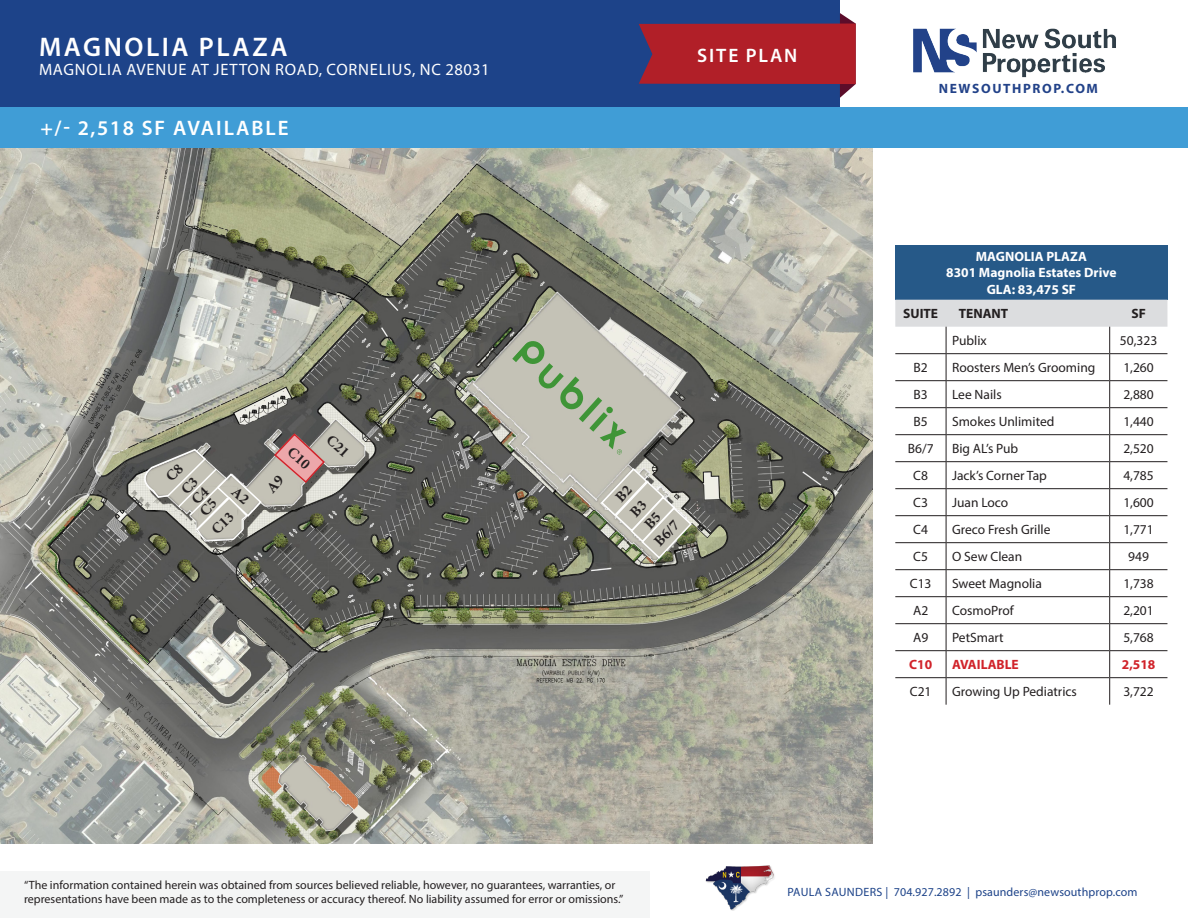
<style>
.page{position:relative;width:1188px;height:918px;background:#fff}
.page>*{position:absolute;margin:0;border:0;box-sizing:border-box;transform-origin:0 0}
.t1{font:600 27px "Myriad Pro";letter-spacing:.095em;color:#fff}
.t2{font:600 21px "Myriad Pro";letter-spacing:.095em;color:#fff}
.t3{font:600 19.5px "Myriad Pro";letter-spacing:.095em;color:#fff}
.t4{font:16.5px "Myriad Pro";letter-spacing:.045em;color:#fff}
.t5{font:700 15px "Minion Pro";color:#231f20}
.t6{font:13.5px "Myriad Pro";color:#231f20}
.t7{font:700 13.5px "Myriad Pro";color:#fff}
.t8{font:700 13.5px "Myriad Pro";color:#d1232a}
.t9{font:700 13.5px "Myriad Pro";letter-spacing:.12em;color:#224289}
.t10{font:700 13.5px "Myriad Pro";color:#231f20}
.t11{font:12px/14.4px "Myriad Pro";color:#231f20}
.t12{font:12px "Myriad Pro";letter-spacing:.01em;color:#1d4389}
</style>
<div class="page">
<img style="left:0;top:148px;width:872px;height:695px">
<svg style="left:512px;top:340px;width:114px;height:115px;background:#b5bda8"></svg>
<div style="left:0;top:0;width:840px;height:107px;background:#1d4389"></div>
<div style="left:0;top:108px;width:1188px;height:40px;background:#409dd6"></div>
<svg style="left:639px;top:13px;width:217px;height:85px"></svg>
<div style="left:0;top:872px;width:650px;height:46px;background:#f4f5f5"></div>
<img style="left:705px;top:865px;width:69px;height:45px">
<img style="left:913px;top:28px;width:203px;height:50px">
<div style="left:895px;top:245px;width:272px;height:55px;background:#265988"></div>
<svg style="left:895px;top:300px;width:272px;height:405px"></svg>
<hr style="left:895px;top:407px;width:51px;height:1px;background:#231f20">
<hr style="left:946px;top:407px;width:164px;height:1px;background:#231f20">
<hr style="left:1110px;top:407px;width:57px;height:1px;background:#231f20">
<hr style="left:895px;top:434px;width:51px;height:1px;background:#231f20">
<hr style="left:946px;top:434px;width:164px;height:1px;background:#231f20">
<hr style="left:1110px;top:434px;width:57px;height:1px;background:#231f20">
<hr style="left:895px;top:461px;width:51px;height:1px;background:#231f20">
<hr style="left:946px;top:461px;width:164px;height:1px;background:#231f20">
<hr style="left:1110px;top:461px;width:57px;height:1px;background:#231f20">
<hr style="left:895px;top:488px;width:51px;height:1px;background:#231f20">
<hr style="left:946px;top:488px;width:164px;height:1px;background:#231f20">
<hr style="left:1110px;top:488px;width:57px;height:1px;background:#231f20">
<hr style="left:895px;top:515px;width:51px;height:1px;background:#231f20">
<hr style="left:946px;top:515px;width:164px;height:1px;background:#231f20">
<hr style="left:1110px;top:515px;width:57px;height:1px;background:#231f20">
<hr style="left:895px;top:542px;width:51px;height:1px;background:#231f20">
<hr style="left:946px;top:542px;width:164px;height:1px;background:#231f20">
<hr style="left:1110px;top:542px;width:57px;height:1px;background:#231f20">
<hr style="left:895px;top:569px;width:51px;height:1px;background:#231f20">
<hr style="left:946px;top:569px;width:164px;height:1px;background:#231f20">
<hr style="left:1110px;top:569px;width:57px;height:1px;background:#231f20">
<hr style="left:895px;top:596px;width:51px;height:1px;background:#231f20">
<hr style="left:946px;top:596px;width:164px;height:1px;background:#231f20">
<hr style="left:1110px;top:596px;width:57px;height:1px;background:#231f20">
<hr style="left:895px;top:623px;width:51px;height:1px;background:#231f20">
<hr style="left:946px;top:623px;width:164px;height:1px;background:#231f20">
<hr style="left:1110px;top:623px;width:57px;height:1px;background:#231f20">
<hr style="left:895px;top:650px;width:51px;height:1px;background:#231f20">
<hr style="left:946px;top:650px;width:164px;height:1px;background:#231f20">
<hr style="left:1110px;top:650px;width:57px;height:1px;background:#231f20">
<hr style="left:895px;top:677px;width:51px;height:1px;background:#231f20">
<hr style="left:946px;top:677px;width:164px;height:1px;background:#231f20">
<hr style="left:1110px;top:677px;width:57px;height:1px;background:#231f20">
<svg style="left:600px;top:467px;width:93px;height:93px;background:#aaaa9f"></svg>
<svg style="left:135px;top:432px;width:215px;height:111px;background:#97928b"></svg>
<p class="t1" style="left:39px;top:29px;width:250px">MAGNOLIA PLAZA</p>
<p class="t4" style="left:39px;top:60px;width:452px">MAGNOLIA AVENUE AT JETTON ROAD, CORNELIUS, NC 28031</p>
<p class="t2" style="left:40px;top:114px;width:250px">+/- 2,518 SF AVAILABLE</p>
<p class="t3" style="left:697px;top:43px;width:102px">SITE PLAN</p>
<p class="t5" style="left:649px;top:537px;width:31px;rotate:-47deg">B6/7</p>
<p class="t9" style="left:939px;top:80px;width:161px">NEWSOUTHPROP.COM</p>
<p class="t7" style="left:976px;top:248px;width:112px">MAGNOLIA PLAZA</p>
<p class="t7" style="left:946px;top:264px;width:172px">8301 Magnolia Estates Drive</p>
<p class="t7" style="left:987px;top:280px;width:91px">GLA: 83,475 SF</p>
<p class="t10" style="left:903px;top:305px;width:36px">SUITE</p>
<p class="t10" style="left:959px;top:305px;width:51px">TENANT</p>
<p class="t10" style="left:1131px;top:305px;width:16px">SF</p>
<p class="t6" style="left:952px;top:332px;width:36px">Publix</p>
<p class="t6" style="left:1120px;top:332px;width:39px">50,323</p>
<p class="t6" style="left:914px;top:359px;width:16px">B2</p>
<p class="t6" style="left:952px;top:359px;width:145px">Roosters Men’s Grooming</p>
<p class="t6" style="left:1123px;top:359px;width:32px">1,260</p>
<p class="t6" style="left:914px;top:386px;width:16px">B3</p>
<p class="t6" style="left:952px;top:386px;width:51px">Lee Nails</p>
<p class="t6" style="left:1123px;top:386px;width:32px">2,880</p>
<p class="t6" style="left:914px;top:413px;width:16px">B5</p>
<p class="t6" style="left:952px;top:413px;width:104px">Smokes Unlimited</p>
<p class="t6" style="left:1123px;top:413px;width:32px">1,440</p>
<p class="t6" style="left:908px;top:440px;width:27px">B6/7</p>
<p class="t6" style="left:952px;top:440px;width:68px">Big AL’s Pub</p>
<p class="t6" style="left:1123px;top:440px;width:32px">2,520</p>
<p class="t6" style="left:913px;top:467px;width:16px">C8</p>
<p class="t6" style="left:952px;top:467px;width:96px">Jack’s Corner Tap</p>
<p class="t6" style="left:1123px;top:467px;width:32px">4,785</p>
<p class="t6" style="left:913px;top:494px;width:16px">C3</p>
<p class="t6" style="left:952px;top:494px;width:58px">Juan Loco</p>
<p class="t6" style="left:1123px;top:494px;width:32px">1,600</p>
<p class="t6" style="left:913px;top:521px;width:16px">C4</p>
<p class="t6" style="left:952px;top:521px;width:100px">Greco Fresh Grille</p>
<p class="t6" style="left:1123px;top:521px;width:32px">1,771</p>
<p class="t6" style="left:913px;top:548px;width:16px">C5</p>
<p class="t6" style="left:952px;top:548px;width:72px">O Sew Clean</p>
<p class="t6" style="left:1128px;top:548px;width:22px">949</p>
<p class="t6" style="left:910px;top:575px;width:23px">C13</p>
<p class="t6" style="left:952px;top:575px;width:91px">Sweet Magnolia</p>
<p class="t6" style="left:1123px;top:575px;width:32px">1,738</p>
<p class="t6" style="left:913px;top:602px;width:17px">A2</p>
<p class="t6" style="left:952px;top:602px;width:63px">CosmoProf</p>
<p class="t6" style="left:1123px;top:602px;width:32px">2,201</p>
<p class="t6" style="left:913px;top:629px;width:17px">A9</p>
<p class="t6" style="left:952px;top:629px;width:53px">PetSmart</p>
<p class="t6" style="left:1123px;top:629px;width:32px">5,768</p>
<p class="t8" style="left:909px;top:656px;width:25px">C10</p>
<p class="t8" style="left:952px;top:656px;width:68px">AVAILABLE</p>
<p class="t8" style="left:1122px;top:656px;width:35px">2,518</p>
<p class="t6" style="left:910px;top:683px;width:23px">C21</p>
<p class="t6" style="left:952px;top:683px;width:126px">Growing Up Pediatrics</p>
<p class="t6" style="left:1123px;top:683px;width:32px">3,722</p>
<p class="t11" style="left:24px;top:877px;width:601px">“The information contained herein was obtained from sources believed reliable, however, no guarantees, warranties, or representations have been made as to the completeness or accuracy thereof. No liability assumed for error or omissions.”</p>
<p class="t12" style="left:788px;top:884px;width:351px">PAULA SAUNDERS | 704.927.2892 | psaunders@newsouthprop.com</p>
</div>
